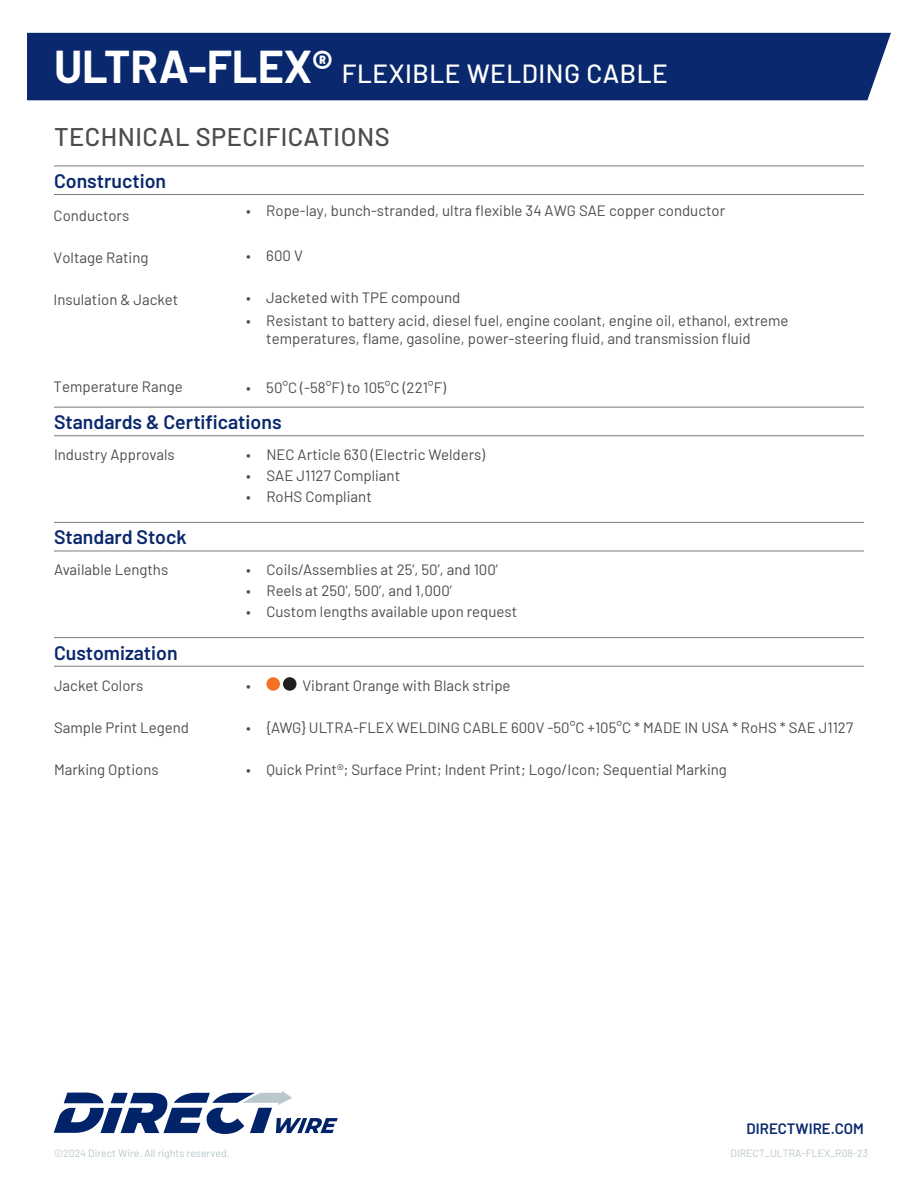
<style>
.page{position:relative;width:918px;height:1188px;background:#fff}
.page>*{position:absolute;margin:0;border:0;box-sizing:border-box;transform-origin:0 0}
.t1{font:500 26.25px "Barlow";letter-spacing:.02em;color:#fff}
.t2{font:500 25.5px "Barlow";letter-spacing:.02em;color:#4b4c4d}
.t3{font:600 19.5px "Barlow";color:#09286d}
.t4{font:15px/18px "Barlow";color:#4b4c4d}
.t5{font:600 15px "Barlow";color:#09286d}
.t6{font:10.5px "Barlow";color:#b7c6ca}
.s1{font-weight:700;font-size:45px}
</style>
<div class="page">
<div style="left:27px;top:33px;width:864px;height:67px;background:#09286d"></div>
<hr style="left:54px;top:194px;width:810px;height:1px;background:#797b7e">
<hr style="left:54px;top:166px;width:810px;height:1px;background:#797b7e">
<hr style="left:54px;top:436px;width:810px;height:1px;background:#797b7e">
<hr style="left:54px;top:407px;width:810px;height:1px;background:#797b7e">
<hr style="left:54px;top:666px;width:810px;height:1px;background:#797b7e">
<div style="left:266px;top:677px;width:14px;height:14px;background:#f37121;border-radius:50%"></div>
<div style="left:283px;top:677px;width:13px;height:14px;background:#231f20;border-radius:50%"></div>
<hr style="left:54px;top:637px;width:810px;height:1px;background:#797b7e">
<hr style="left:54px;top:551px;width:810px;height:1px;background:#797b7e">
<hr style="left:54px;top:522px;width:810px;height:1px;background:#797b7e">
<svg style="left:54px;top:1091px;width:284px;height:43px"></svg>
<p class="t1" style="left:54px;top:54px;width:615px"><span class="s1">ULTRA-FLEX®</span> FLEXIBLE WELDING CABLE</p>
<p class="t2" style="left:54px;top:118px;width:337px">TECHNICAL SPECIFICATIONS</p>
<p class="t3" style="left:54px;top:167px;width:114px">Construction</p>
<p class="t4" style="left:54px;top:206px;width:77px">Conductors</p>
<p class="t4" style="left:54px;top:248px;width:96px">Voltage Rating</p>
<p class="t4" style="left:54px;top:290px;width:126px">Insulation &amp; Jacket</p>
<p class="t4" style="left:246px;top:201px;width:481px">• Rope-lay, bunch-stranded, ultra flexible 34 AWG SAE copper conductor</p>
<p class="t4" style="left:246px;top:246px;width:58px">• 600 V</p>
<p class="t4" style="left:246px;top:288px;width:216px">• Jacketed with TPE compound</p>
<p class="t4" style="left:266px;top:310px;width:524px;text-indent:-20px">• Resistant to battery acid, diesel fuel, engine coolant, engine oil, ethanol, extreme temperatures, flame, gasoline, power-steering fluid, and transmission fluid</p>
<p class="t4" style="left:246px;top:378px;width:202px">• 50°C (-58°F) to 105°C (221°F)</p>
<p class="t3" style="left:54px;top:408px;width:229px">Standards &amp; Certifications</p>
<p class="t4" style="left:54px;top:445px;width:122px">Industry Approvals</p>
<p class="t4" style="left:246px;top:445px;width:240px">• NEC Article 630 (Electric Welders)</p>
<p class="t4" style="left:246px;top:466px;width:155px">• SAE J1127 Compliant</p>
<p class="t4" style="left:246px;top:487px;width:127px">• RoHS Compliant</p>
<p class="t4" style="left:54px;top:377px;width:131px">Temperature Range</p>
<p class="t3" style="left:54px;top:523px;width:134px">Standard Stock</p>
<p class="t4" style="left:54px;top:560px;width:116px">Available Lengths</p>
<p class="t4" style="left:246px;top:560px;width:253px">• Coils/Assemblies at 25’, 50’, and 100’</p>
<p class="t4" style="left:246px;top:581px;width:207px">• Reels at 250', 500’, and 1,000’</p>
<p class="t4" style="left:246px;top:602px;width:273px">• Custom lengths available upon request</p>
<p class="t3" style="left:54px;top:638px;width:125px">Customization</p>
<p class="t4" style="left:54px;top:675px;width:91px">Jacket Colors</p>
<p class="t4" style="left:54px;top:717px;width:136px">Sample Print Legend</p>
<p class="t4" style="left:54px;top:759px;width:106px">Marking Options</p>
<p class="t4" style="left:246px;top:675px;width:6px">•</p>
<p class="t4" style="left:302px;top:675px;width:210px">Vibrant Orange with Black stripe</p>
<p class="t4" style="left:246px;top:717px;width:608px">• {AWG} ULTRA-FLEX WELDING CABLE 600V -50°C +105°C * MADE IN USA * RoHS * SAE J1127</p>
<p class="t4" style="left:246px;top:759px;width:482px">• Quick Print®; Surface Print; Indent Print; Logo/Icon; Sequential Marking</p>
<p class="t5" style="left:747px;top:1118px;width:119px">DIRECTWIRE.COM</p>
<p class="t6" style="left:54px;top:1145px;width:177px">©2024 Direct Wire. All rights reserved.</p>
<p class="t6" style="left:731px;top:1145px;width:139px">DIRECT_ULTRA-FLEX_R08-23</p>
</div>
